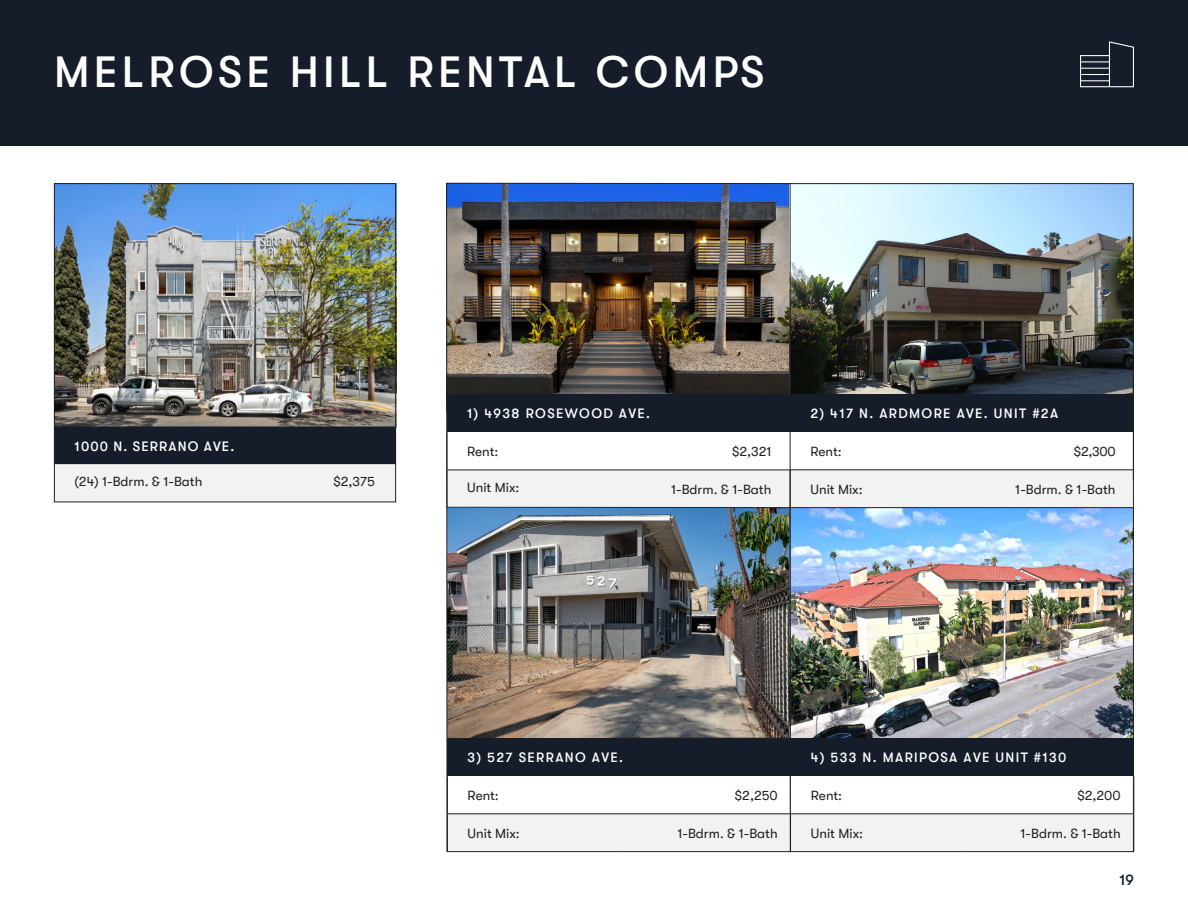
<style>
.page{position:relative;width:1188px;height:918px;background:#fff}
.page>*{position:absolute;margin:0;border:0;box-sizing:border-box;transform-origin:0 0}
.t1{font:500 43.5px "GT Walsheim Pro";letter-spacing:.1em;color:#fff}
.t2{font:500 15px "GT Walsheim Pro";color:#141e29}
.t3{font:13.5px "GT Walsheim Pro";color:#231f20}
.t4{font:500 13.5px "GT Walsheim Pro";letter-spacing:.1em;color:#fff}
.t5{font:500 13.5px "GT Walsheim Pro";letter-spacing:.08em;color:#fff}
</style>
<div class="page">
<img style="left:792px;top:185px;width:340px;height:209px">
<img style="left:963px;top:508px;width:170px;height:230px">
<div style="left:791px;top:470px;width:342px;height:38px;background:#f1f2f1"></div>
<img style="left:446px;top:182px;width:345px;height:670px">
<hr style="left:790px;top:469px;width:172px;height:1px;background:#231f20">
<hr style="left:962px;top:469px;width:172px;height:1px;background:#231f20">
<svg style="left:447px;top:776px;width:686px;height:76px"></svg>
<img style="left:789px;top:507px;width:174px;height:345px">
<hr style="left:962px;top:851px;width:172px;height:1px;background:#231f20">
<div style="left:0;top:0;width:1188px;height:146px;background:#141d29"></div>
<svg style="left:1080px;top:41px;width:54px;height:46px"></svg>
<div style="left:790px;top:394px;width:343px;height:38px;background:#141d29"></div>
<hr style="left:447px;top:470px;width:172px;height:1px;background:#231f20">
<hr style="left:619px;top:470px;width:172px;height:1px;background:#231f20">
<div style="left:447px;top:738px;width:344px;height:38px;background:#141d29"></div>
<hr style="left:619px;top:738px;width:172px;height:1px;background:#231f20">
<hr style="left:1133px;top:470px;width:1px;height:382px;background:#231f20">
<hr style="left:1133px;top:380px;width:1px;height:99px;background:#231f20">
<hr style="left:447px;top:813px;width:687px;height:1px;background:#231f20">
<div style="left:791px;top:738px;width:343px;height:38px;background:#141d29"></div>
<div style="left:447px;top:394px;width:343px;height:38px;background:#141d29"></div>
<img style="left:54px;top:183px;width:342px;height:320px">
<h1 class="t1" style="left:54px;top:48px;width:712px">MELROSE HILL RENTAL COMPS</h1>
<p class="t5" style="left:75px;top:439px;width:161px">1000 N. SERRANO AVE.</p>
<p class="t3" style="left:75px;top:474px;width:129px">(24) 1-Bdrm. &amp; 1-Bath</p>
<p class="t3" style="left:333px;top:474px;width:43px">$2,375</p>
<p class="t4" style="left:467px;top:406px;width:184px">1) 4938 ROSEWOOD AVE.</p>
<p class="t4" style="left:811px;top:406px;width:249px">2) 417 N. ARDMORE AVE. UNIT #2A</p>
<p class="t3" style="left:467px;top:444px;width:33px">Rent:</p>
<p class="t3" style="left:732px;top:444px;width:41px">$2,321</p>
<p class="t3" style="left:811px;top:444px;width:33px">Rent:</p>
<p class="t3" style="left:1074px;top:444px;width:43px">$2,300</p>
<p class="t3" style="left:467px;top:480px;width:54px">Unit Mix:</p>
<p class="t3" style="left:671px;top:482px;width:102px">1-Bdrm. &amp; 1-Bath</p>
<p class="t3" style="left:811px;top:482px;width:54px">Unit Mix:</p>
<p class="t3" style="left:1015px;top:482px;width:102px">1-Bdrm. &amp; 1-Bath</p>
<p class="t4" style="left:468px;top:750px;width:157px">3) 527 SERRANO AVE.</p>
<p class="t4" style="left:811px;top:750px;width:257px">4) 533 N. MARIPOSA AVE UNIT #130</p>
<p class="t3" style="left:468px;top:788px;width:33px">Rent:</p>
<p class="t3" style="left:468px;top:826px;width:54px">Unit Mix:</p>
<p class="t3" style="left:735px;top:788px;width:44px">$2,250</p>
<p class="t3" style="left:677px;top:826px;width:102px">1-Bdrm. &amp; 1-Bath</p>
<p class="t3" style="left:811px;top:788px;width:33px">Rent:</p>
<p class="t3" style="left:811px;top:826px;width:54px">Unit Mix:</p>
<p class="t3" style="left:1078px;top:788px;width:45px">$2,200</p>
<p class="t3" style="left:1021px;top:826px;width:102px">1-Bdrm. &amp; 1-Bath</p>
<p class="t2" style="left:1120px;top:871px;width:16px">19</p>
</div>
